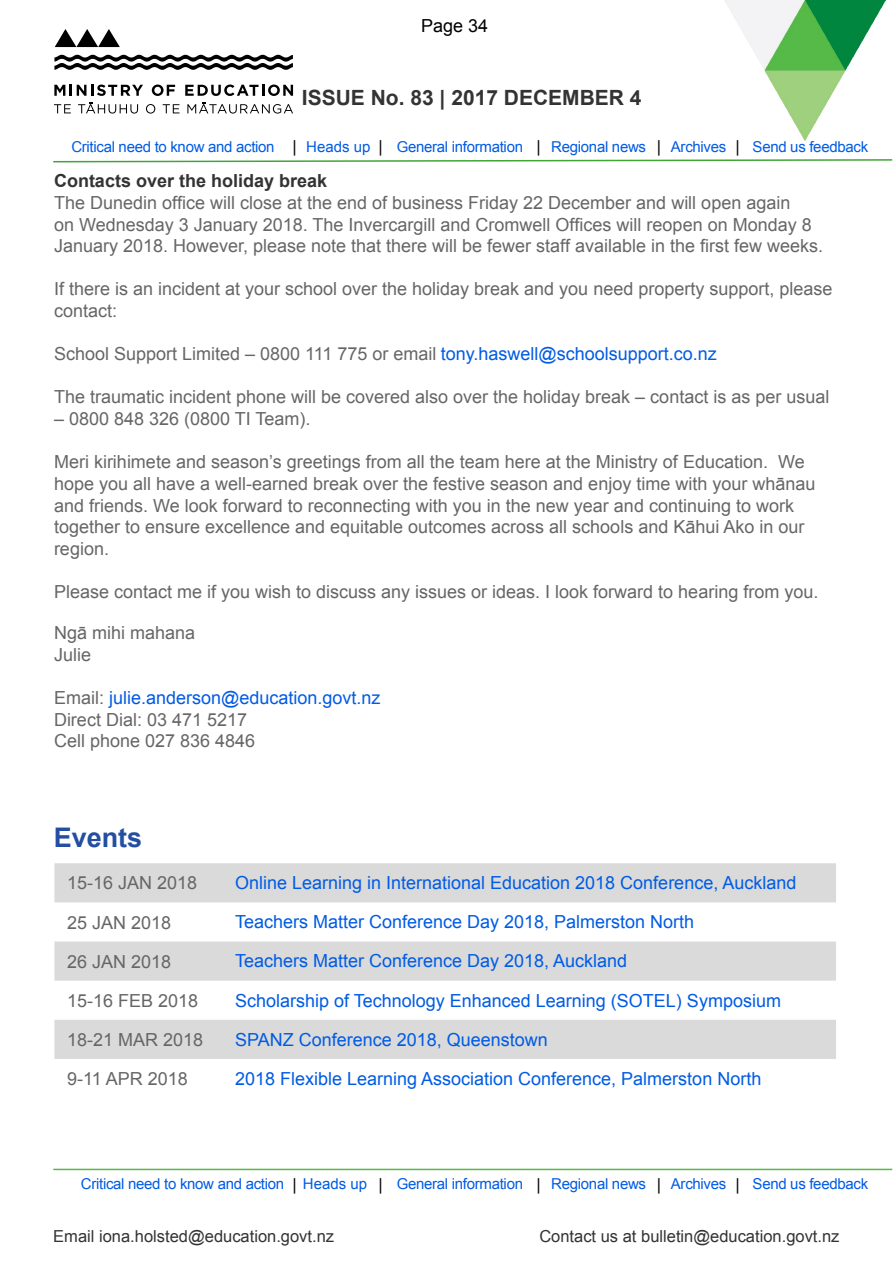
<style>
.page{position:relative;width:893px;height:1263px;background:#fff}
.page>*{position:absolute;margin:0;border:0;box-sizing:border-box;transform-origin:0 0}
.Bookmark{font:700 27px "Arial";color:#244ea2}
.t1{font:700 21px "Arial";color:#333}
.t2{font:18px/21.6px "Arial";color:#666}
.t3{font:18px "Arial";color:#005be5}
.t4{font:700 18px "Arial";color:#333}
.t5{font:18px "Arial";color:#000}
.t6{font:16.5px "Arial";color:#333}
.t7{font:15px "Arial";letter-spacing:-.02em;color:#005be5}
.s1{font-size:16.5px;color:#000}
.s2{color:#005be5}
.s3{color:#666}
</style>
<div class="page">
<hr style="left:53px;top:1169px;width:839px;height:1px;background:#55ba47">
<svg style="left:54px;top:85px;width:89px;height:11px"></svg>
<svg style="left:152px;top:85px;width:23px;height:11px"></svg>
<svg style="left:185px;top:85px;width:108px;height:11px"></svg>
<svg style="left:54px;top:104px;width:17px;height:9px"></svg>
<svg style="left:78px;top:102px;width:60px;height:12px"></svg>
<svg style="left:146px;top:104px;width:9px;height:10px"></svg>
<svg style="left:163px;top:104px;width:16px;height:9px"></svg>
<svg style="left:187px;top:102px;width:106px;height:12px"></svg>
<svg style="left:55px;top:29px;width:65px;height:18px"></svg>
<svg style="left:54px;top:55px;width:239px;height:15px"></svg>
<img style="left:725px;top:0;width:161px;height:140px">
<svg style="left:54px;top:863px;width:782px;height:196px;fill:#dadada"></svg>
<svg style="left:53px;top:140px;width:840px;height:23px"></svg>
<p class="t5" style="left:421px;top:14px;width:69px">Page 34</p>
<p class="t1" style="left:302px;top:83px;width:341px">ISSUE No. 83 | 2017 DECEMBER 4</p>
<p class="t7" style="left:71px;top:137px;width:576px">Critical need to know and action <span class="s1">|</span> Heads up <span class="s1">|</span> General information <span class="s1">|</span> Regional news</p>
<p class="t7" style="left:671px;top:137px;width:57px">Archives</p>
<p class="t7" style="left:753px;top:137px;width:117px">Send us feedback</p>
<p class="t4" style="left:54px;top:169px;width:275px">Contacts over the holiday break</p>
<p class="t2" style="left:54px;top:192px;width:771px">The Dunedin office will close at the end of business Friday 22 December and will open again<br>on Wednesday 3 January 2018. The Invercargill and Cromwell Offices will reopen on Monday 8<br>January 2018. However, please note that there will be fewer staff available in the first few weeks.</p>
<p class="t2" style="left:54px;top:279px;width:780px">If there is an incident at your school over the holiday break and you need property support, please contact:</p>
<p class="t2" style="left:54px;top:343px;width:664px">School Support Limited – 0800 111 775 or email <span class="s2">tony.haswell@schoolsupport.co.nz</span></p>
<p class="t2" style="left:54px;top:387px;width:777px">The traumatic incident phone will be covered also over the holiday break – contact is as per usual</p>
<p class="t2" style="left:54px;top:408px;width:258px">– 0800 848 326 (0800 TI Team).</p>
<p class="t2" style="left:54px;top:451px;width:763px">Meri kirihimete and season’s greetings from all the team here at the Ministry of Education. We hope you all have a well-earned break over the festive season and enjoy time with your whānau and friends. We look forward to reconnecting with you in the new year and continuing to work together to ensure excellence and equitable outcomes across all schools and Kāhui Ako in our region.</p>
<p class="t2" style="left:54px;top:581px;width:766px">Please contact me if you wish to discuss any issues or ideas. I look forward to hearing from you.</p>
<p class="t2" style="left:54px;top:622px;width:143px">Ngā mihi mahana</p>
<p class="t2" style="left:54px;top:644px;width:39px">Julie</p>
<p class="t3" style="left:54px;top:686px;width:328px"><span class="s3">Email:</span> julie.anderson@education.govt.nz</p>
<p class="t2" style="left:54px;top:709px;width:195px">Direct Dial: 03 471 5217</p>
<p class="t2" style="left:54px;top:730px;width:203px">Cell phone 027 836 4846</p>
<p class="Bookmark" style="left:54px;top:819px;width:90px">Events</p>
<p class="t2" style="left:67px;top:872px;width:132px">15-16 JAN 2018</p>
<p class="t3" style="left:235px;top:871px;width:563px">Online Learning in International Education 2018 Conference, Auckland</p>
<p class="t2" style="left:67px;top:911px;width:106px">25 JAN 2018</p>
<p class="t3" style="left:235px;top:910px;width:461px">Teachers Matter Conference Day 2018, Palmerston North</p>
<p class="t2" style="left:67px;top:951px;width:106px">26 JAN 2018</p>
<p class="t3" style="left:235px;top:949px;width:394px">Teachers Matter Conference Day 2018, Auckland</p>
<p class="t2" style="left:67px;top:990px;width:133px">15-16 FEB 2018</p>
<p class="t3" style="left:235px;top:988px;width:547px">Scholarship of Technology Enhanced Learning (SOTEL) Symposium</p>
<p class="t2" style="left:67px;top:1029px;width:138px">18-21 MAR 2018</p>
<p class="t3" style="left:235px;top:1027px;width:314px">SPANZ Conference 2018, Queenstown</p>
<p class="t2" style="left:67px;top:1068px;width:122px">9-11 APR 2018</p>
<p class="t3" style="left:235px;top:1067px;width:528px">2018 Flexible Learning Association Conference, Palmerston North</p>
<p class="t7" style="left:81px;top:1174px;width:567px">Critical need to know and action <span class="s1">|</span> Heads up <span class="s1">|</span> General information <span class="s1">|</span> Regional news</p>
<p class="t7" style="left:671px;top:1174px;width:57px">Archives</p>
<p class="t7" style="left:753px;top:1174px;width:117px">Send us feedback</p>
<p class="t6" style="left:53px;top:1226px;width:282px">Email iona.holsted@education.govt.nz</p>
<p class="t6" style="left:539px;top:1226px;width:302px">Contact us at bulletin@education.govt.nz</p>
</div>
